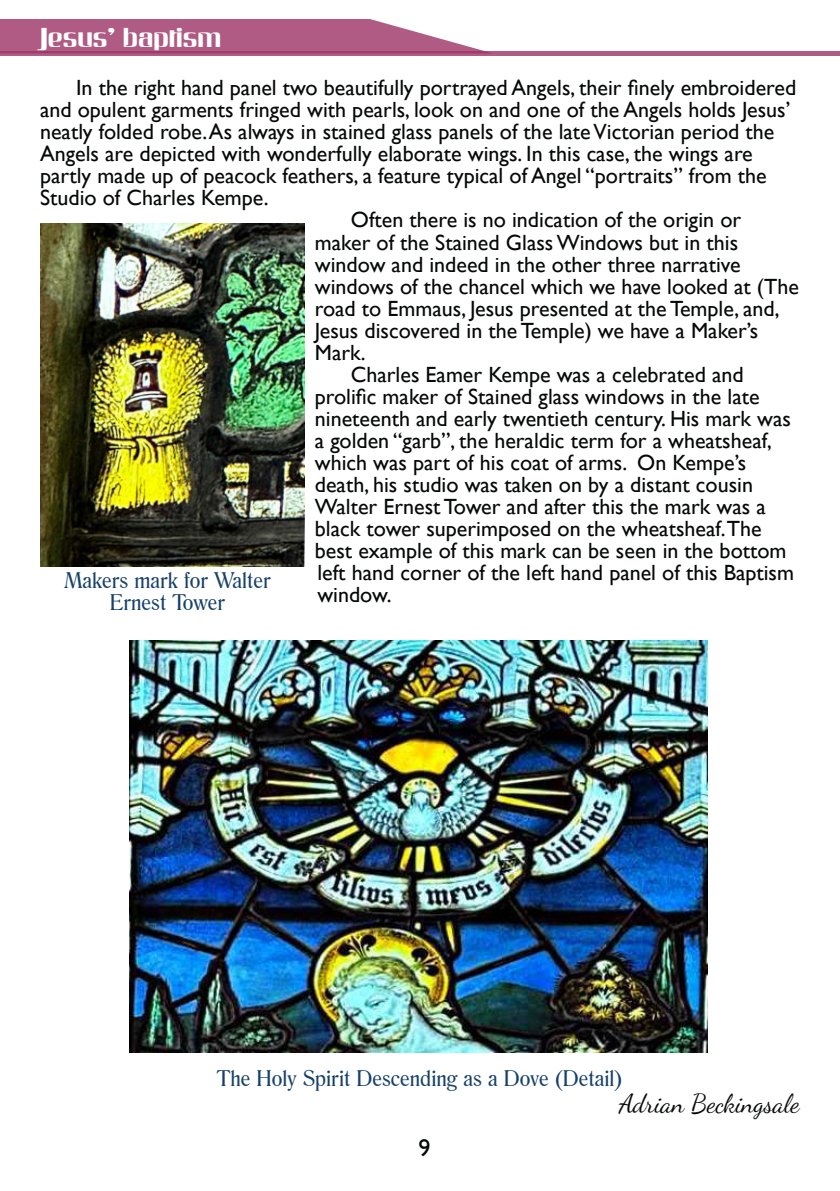
<style>
.page{position:relative;width:840px;height:1191px;background:#fff}
.page>*{position:absolute;margin:0;border:0;box-sizing:border-box;transform-origin:0 0}
.t1{font:26px "Dancing Script";color:#070909}
.t2{font:26px "Invers SF";color:#fff}
.t3{font:24px "Gill Sans";color:#070909}
.t4{font:22px "Gill Sans";color:#070909}
.t5{font:22px/22px "Romana BT";color:#174169;text-align:center}
</style>
<div class="page">
<hr style="left:0;top:52px;width:839px;height:4px;background:#9b3366;opacity:.8">
<svg style="left:0;top:19px;width:493px;height:34px"></svg>
<img style="left:40px;top:224px;width:265px;height:342px">
<img style="left:130px;top:641px;width:577px;height:412px">
<p class="t2" style="left:40px;top:16px;width:183px">Jesus’ baptism</p>
<p class="t4" style="left:76px;top:75px;width:721px">In the right hand panel two beautifully portrayed Angels, their finely embroidered</p>
<p class="t4" style="left:40px;top:97px;width:751px">and opulent garments fringed with pearls, look on and one of the Angels holds Jesus’</p>
<p class="t4" style="left:40px;top:119px;width:735px">neatly folded robe. As always in stained glass panels of the late Victorian period the</p>
<p class="t4" style="left:40px;top:141px;width:714px">Angels are depicted with wonderfully elaborate wings. In this case, the wings are</p>
<p class="t4" style="left:40px;top:163px;width:727px">partly made up of peacock feathers, a feature typical of Angel “portraits” from the</p>
<p class="t4" style="left:40px;top:185px;width:230px">Studio of Charles Kempe.</p>
<p class="t4" style="left:351px;top:207px;width:391px">Often there is no indication of the origin or</p>
<p class="t4" style="left:315px;top:229px;width:424px">maker of the Stained Glass Windows but in this</p>
<p class="t4" style="left:315px;top:251px;width:427px">window and indeed in the other three narrative</p>
<p class="t4" style="left:315px;top:273px;width:485px">windows of the chancel which we have looked at (The</p>
<p class="t4" style="left:315px;top:295px;width:466px">road to Emmaus, Jesus presented at the Temple, and,</p>
<p class="t4" style="left:315px;top:317px;width:445px">Jesus discovered in the Temple) we have a Maker’s</p>
<p class="t4" style="left:315px;top:339px;width:52px">Mark.</p>
<p class="t4" style="left:351px;top:361px;width:394px">Charles Eamer Kempe was a celebrated and</p>
<p class="t4" style="left:315px;top:383px;width:446px">prolific maker of Stained glass windows in the late</p>
<p class="t4" style="left:315px;top:405px;width:477px">nineteenth and early twentieth century. His mark was</p>
<p class="t4" style="left:315px;top:427px;width:458px">a golden “garb”, the heraldic term for a wheatsheaf,</p>
<p class="t4" style="left:315px;top:449px;width:432px">which was part of his coat of arms. On Kempe’s</p>
<p class="t4" style="left:315px;top:471px;width:439px">death, his studio was taken on by a distant cousin</p>
<p class="t4" style="left:315px;top:493px;width:452px">Walter Ernest Tower and after this the mark was a</p>
<p class="t4" style="left:315px;top:515px;width:448px">black tower superimposed on the wheatsheaf.The</p>
<p class="t4" style="left:315px;top:537px;width:473px">best example of this mark can be seen in the bottom</p>
<p class="t4" style="left:317px;top:559px;width:478px">left hand corner of the left hand panel of this Baptism</p>
<p class="t4" style="left:317px;top:581px;width:76px">window.</p>
<p class="t5" style="left:64px;top:569px;width:208px">Makers mark for Walter<br>Ernest Tower</p>
<p class="t5" style="left:217px;top:1066px;width:407px">The Holy Spirit Descending as a Dove (Detail)</p>
<p class="t1" style="left:619px;top:1083px;width:181px">Adrian Beckingsale</p>
<p class="t3" style="left:418px;top:1133px;width:13px">9</p>
</div>
